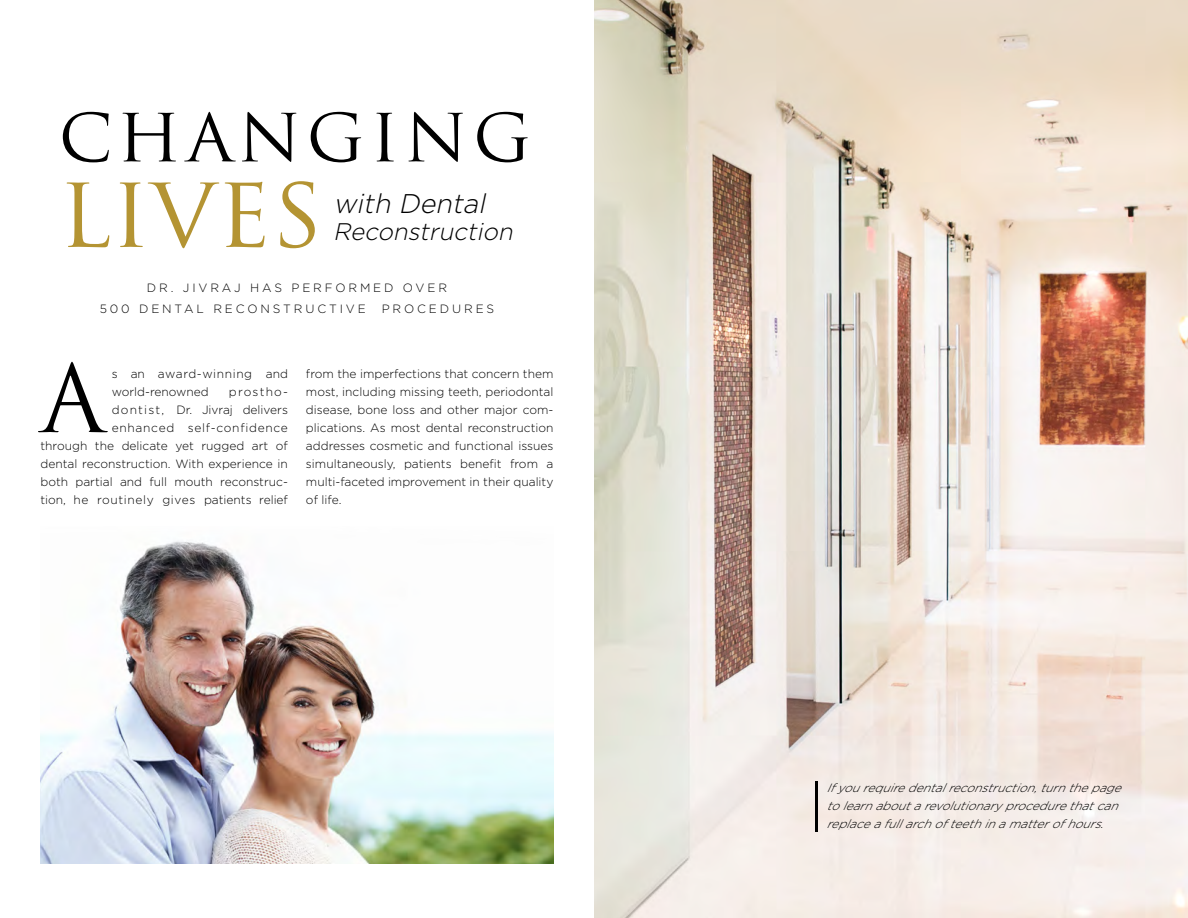
<style>
.page{position:relative;width:1188px;height:918px;background:#fff}
.page>*{position:absolute;margin:0;border:0;box-sizing:border-box;transform-origin:0 0}
.t1{font:91.5px "Trajan Pro 3";color:#000}
.t2{font:85.5px "Trajan Pro 3";color:#b49433;scale:1.05 1}
.t3{font:64.5px "Trajan Pro 3";letter-spacing:.07em;color:#000;scale:1.05 1}
.t4{font:italic 300 27px "Gotham";color:#000}
.t5{font:italic 300 24px "Gotham";color:#000}
.t6{font:300 12px/18px "Gotham";color:#000}
.t7{font:italic 300 12px/18px "Gotham";color:#000}
.t8{font:300 12px/21px "Gotham";letter-spacing:.24em;color:#000}
</style>
<div class="page">
<img style="left:40px;top:541px;width:514px;height:323px">
<img style="left:594px;top:0;width:594px;height:918px">
<hr style="left:815px;top:781px;width:3px;height:51px;background:#000">
<h3 class="t3" style="left:58px;top:94px;width:452px">CHANGING</h3>
<h2 class="t2" style="left:58px;top:157px;width:253px">LIVES</h2>
<p class="t8" style="left:100px;top:277px;width:349px;text-indent:47px">DR. JIVRAJ HAS PERFORMED OVER<br>500 DENTAL RECONSTRUCTIVE</p>
<h3 class="t4" style="left:333px;top:186px;width:160px">with Dental</h3>
<h3 class="t5" style="left:333px;top:216px;width:187px">Reconstruction</h3>
<p class="t8" style="left:382px;top:298px;width:114px">PROCEDURES</p>
<h1 class="t1" style="left:40px;top:336px;width:66px">A</h1>
<p class="t6" style="left:112px;top:364px;width:178px">s an award-winning and world-renowned</p>
<p class="t6" style="left:40px;top:382px;width:249px;text-align:right">prostho-<br>dontist, Dr. Jivraj delivers<br>enhanced self-confidence<br>through the delicate yet rugged art of dental reconstruction. With experience in both partial and full mouth reconstruc&shy;tion, he routinely gives patients relief</p>
<p class="t6" style="left:306px;top:364px;width:249px;text-align:justify">from the imperfections that concern them most, including missing teeth, periodontal disease, bone loss and other major com&shy;plications. As most dental reconstruction addresses cosmetic and functional issues simultaneously, patients benefit from a multi-faceted improvement in their quality of life.</p>
<p class="t7" style="left:826px;top:778px;width:302px">If yourequiredentalreconstruction,turnthepage tolearnaboutarevolutionaryprocedurethatcan replaceafullarchofteethinamatterofhours.</p>
</div>
